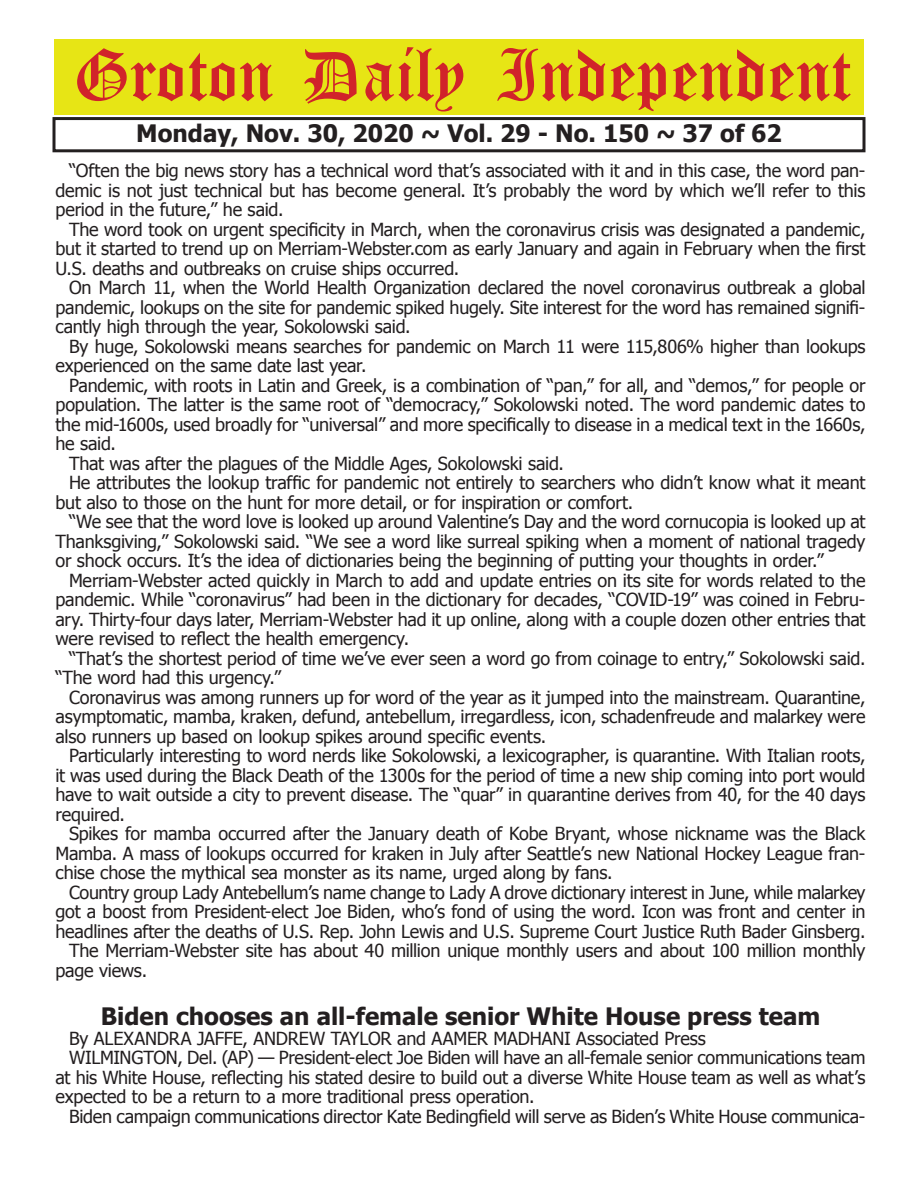
<style>
.page{position:relative;width:918px;height:1188px;background:#fff}
.page>*{position:absolute;margin:0;border:0;box-sizing:border-box;transform-origin:0 0}
.t1{font:54px "Old English Five";color:#d1232a}
.t2{font:700 24px "Tahoma";color:#231f20}
.t3{font:18px/19.5px "Tahoma";letter-spacing:-.015em;color:#231f20;text-align:justify}
</style>
<div class="page">
<div style="left:52px;top:117px;width:814px;height:35px;border:3px solid #231f20"></div>
<div style="left:54px;top:40px;width:810px;height:75px;background:#e7e515"></div>
<h1 class="t1" style="left:73px;top:50px;width:779px">Groton Daily Independent</h1>
<h2 class="t2" style="left:136px;top:116px;width:647px">Monday, Nov. 30, 2020 ~ Vol. 29 - No. 150 ~ 37 of 62</h2>
<p class="t3" style="left:56px;top:160px;width:812px;text-indent:14px">“Often the big news story has a technical word that’s associated with it and in this case, the word pan&shy;demic is not just technical but has become general. It’s probably the word by which we’ll refer to this period in the future,” he said.</p>
<p class="t3" style="left:56px;top:219px;width:812px;text-indent:14px">The word took on urgent specificity in March, when the coronavirus crisis was designated a pandemic, but it started to trend up on Merriam-Webster.com as early January and again in February when the first U.S. deaths and outbreaks on cruise ships occurred.</p>
<p class="t3" style="left:56px;top:277px;width:812px;text-indent:14px">On March 11, when the World Health Organization declared the novel coronavirus outbreak a global pandemic, lookups on the site for pandemic spiked hugely. Site interest for the word has remained signifi&shy;cantly high through the year, Sokolowski said.</p>
<p class="t3" style="left:56px;top:336px;width:812px;text-indent:14px">By huge, Sokolowski means searches for pandemic on March 11 were 115,806% higher than lookups experienced on the same date last year.</p>
<p class="t3" style="left:69px;top:375px;width:798px">Pandemic, with roots in Latin and Greek, is a combination of “pan,” for all, and “demos,” for people or</p>
<p class="t3" style="left:56px;top:394px;width:812px">population. The latter is the same root of “democracy,” Sokolowski noted. The word pandemic dates to</p>
<p class="t3" style="left:56px;top:414px;width:811px">the mid-1600s, used broadly for “universal” and more specifically to disease in a medical text in the 1660s,</p>
<p class="t3" style="left:56px;top:433px;width:62px">he said.</p>
<p class="t3" style="left:69px;top:453px;width:497px">That was after the plagues of the Middle Ages, Sokolowski said.</p>
<p class="t3" style="left:69px;top:472px;width:798px">He attributes the lookup traffic for pandemic not entirely to searchers who didn’t know what it meant</p>
<p class="t3" style="left:56px;top:492px;width:579px">but also to those on the hunt for more detail, or for inspiration or comfort.</p>
<p class="t3" style="left:69px;top:511px;width:798px">“We see that the word love is looked up around Valentine’s Day and the word cornucopia is looked up at</p>
<p class="t3" style="left:56px;top:531px;width:811px">Thanksgiving,” Sokolowski said. “We see a word like surreal spiking when a moment of national tragedy</p>
<p class="t3" style="left:56px;top:550px;width:770px">or shock occurs. It’s the idea of dictionaries being the beginning of putting your thoughts in order.”</p>
<p class="t3" style="left:69px;top:570px;width:798px">Merriam-Webster acted quickly in March to add and update entries on its site for words related to the</p>
<p class="t3" style="left:56px;top:589px;width:812px">pandemic. While “coronavirus” had been in the dictionary for decades, “COVID-19” was coined in Febru-</p>
<p class="t3" style="left:56px;top:609px;width:811px">ary. Thirty-four days later, Merriam-Webster had it up online, along with a couple dozen other entries that</p>
<p class="t3" style="left:56px;top:628px;width:355px">were revised to reflect the health emergency.</p>
<p class="t3" style="left:69px;top:648px;width:798px">“That’s the shortest period of time we’ve ever seen a word go from coinage to entry,” Sokolowski said.</p>
<p class="t3" style="left:56px;top:667px;width:227px">“The word had this urgency.”</p>
<p class="t3" style="left:69px;top:687px;width:798px">Coronavirus was among runners up for word of the year as it jumped into the mainstream. Quarantine,</p>
<p class="t3" style="left:56px;top:706px;width:812px">asymptomatic, mamba, kraken, defund, antebellum, irregardless, icon, schadenfreude and malarkey were</p>
<p class="t3" style="left:56px;top:726px;width:492px">also runners up based on lookup spikes around specific events.</p>
<p class="t3" style="left:69px;top:745px;width:798px">Particularly interesting to word nerds like Sokolowski, a lexicographer, is quarantine. With Italian roots,</p>
<p class="t3" style="left:56px;top:765px;width:812px">it was used during the Black Death of the 1300s for the period of time a new ship coming into port would</p>
<p class="t3" style="left:56px;top:784px;width:812px">have to wait outside a city to prevent disease. The “quar” in quarantine derives from 40, for the 40 days</p>
<p class="t3" style="left:56px;top:804px;width:71px">required.</p>
<p class="t3" style="left:69px;top:823px;width:798px">Spikes for mamba occurred after the January death of Kobe Bryant, whose nickname was the Black</p>
<p class="t3" style="left:56px;top:843px;width:812px">Mamba. A mass of lookups occurred for kraken in July after Seattle’s new National Hockey League fran-</p>
<p class="t3" style="left:56px;top:862px;width:559px">chise chose the mythical sea monster as its name, urged along by fans.</p>
<p class="t3" style="left:69px;top:882px;width:798px">Country group Lady Antebellum’s name change to Lady A drove dictionary interest in June, while malarkey</p>
<p class="t3" style="left:56px;top:901px;width:811px">got a boost from President-elect Joe Biden, who’s fond of using the word. Icon was front and center in</p>
<p class="t3" style="left:56px;top:921px;width:812px">headlines after the deaths of U.S. Rep. John Lewis and U.S. Supreme Court Justice Ruth Bader Ginsberg.</p>
<p class="t3" style="left:69px;top:940px;width:798px">The Merriam-Webster site has about 40 million unique monthly users and about 100 million monthly</p>
<p class="t3" style="left:56px;top:960px;width:93px">page views.</p>
<h2 class="t2" style="left:101px;top:1000px;width:721px">Biden chooses an all-female senior White House press team</h2>
<p class="t3" style="left:69px;top:1028px;width:638px">By ALEXANDRA JAFFE, ANDREW TAYLOR and AAMER MADHANI Associated Press</p>
<p class="t3" style="left:69px;top:1047px;width:798px">WILMINGTON, Del. (AP) — President-elect Joe Biden will have an all-female senior communications team</p>
<p class="t3" style="left:56px;top:1067px;width:811px">at his White House, reflecting his stated desire to build out a diverse White House team as well as what’s</p>
<p class="t3" style="left:56px;top:1086px;width:481px">expected to be a return to a more traditional press operation.</p>
<p class="t3" style="left:69px;top:1106px;width:798px">Biden campaign communications director Kate Bedingfield will serve as Biden’s White House communica-</p>
</div>
